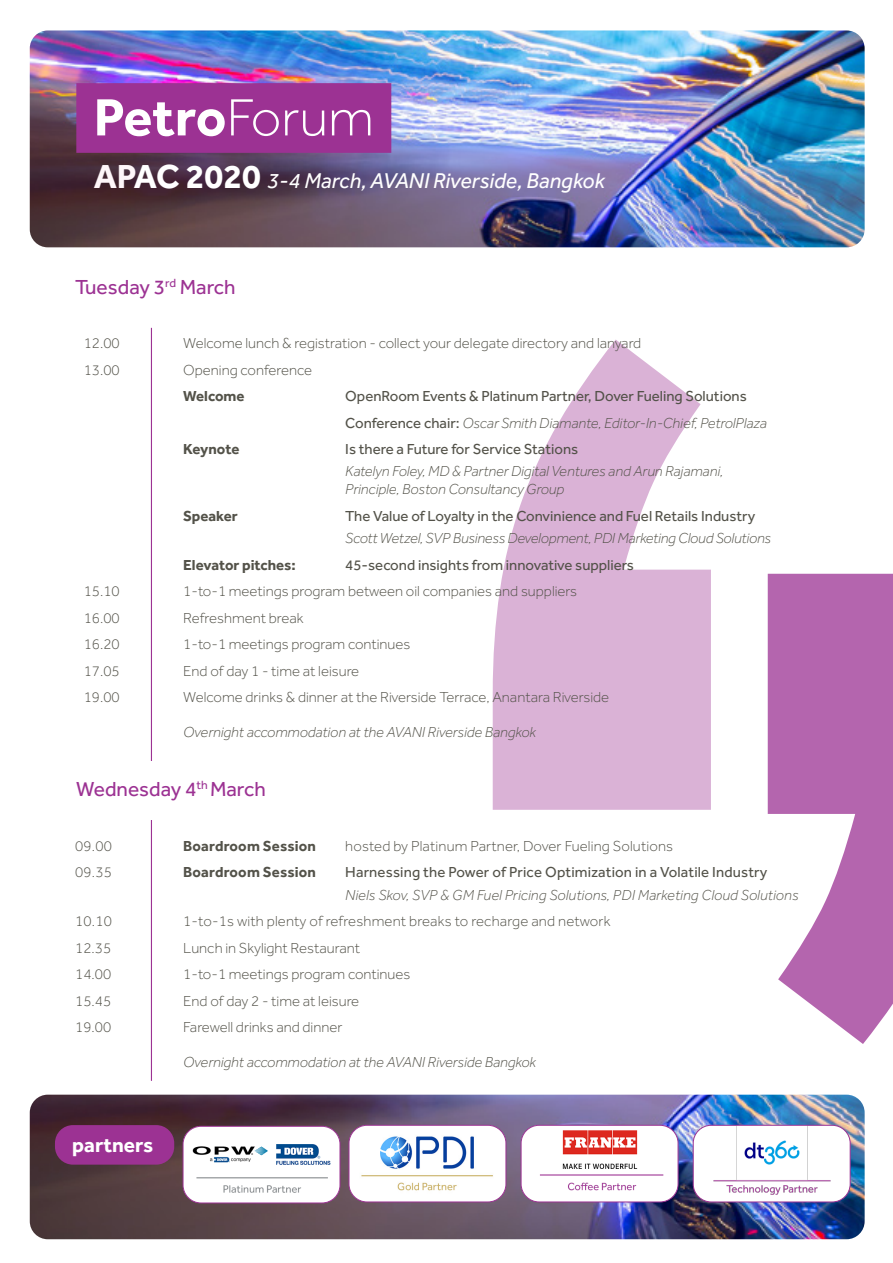
<style>
.page{position:relative;width:893px;height:1263px;background:#fff}
.page>*{position:absolute;margin:0;border:0;box-sizing:border-box;transform-origin:0 0}
.Heading_A{font:700 54.15px "Effra";letter-spacing:-.005em;color:#fff}
.Location_Year_sub_he{font:italic 22.2px "Effra";color:#fff}
.t1{font:21px "Effra";color:#9c3293}
.t2{font:700 21px "Effra";color:#fff}
.t3{font:300 15px "Effra";color:#535249}
.t4{font:italic 300 15px/18px "Effra";color:#535249}
.t5{font:15px "Effra";color:#535249}
.t6{font:700 15px "Effra";color:#535249}
.s1{font-weight:300}
.s2{font-weight:700;font-style:normal;font-size:34.35px;color:#fef6f9}
.s3{font-weight:700;font-style:normal;font-size:34.35px}
.s4{font-weight:400;font-style:normal}
</style>
<div class="page">
<img style="left:30px;top:1095px;width:835px;height:144px">
<svg style="left:768px;top:574px;width:125px;height:470px;fill:#b465ae"></svg>
<svg style="left:493px;top:339px;width:218px;height:471px;fill:#dab2d6"></svg>
<div style="left:55px;top:1125px;width:119px;height:40px;background:#9c3293;border-radius:18px"></div>
<hr style="left:151px;top:328px;width:1px;height:753px;background:#9c3293">
<img style="left:30px;top:30px;width:835px;height:217px">
<div style="left:54px;top:761px;width:357px;height:59px;background:#fff"></div>
<div style="left:76px;top:83px;width:315px;height:70px;background:#9c3293"></div>
<img style="left:183px;top:1126px;width:157px;height:75px">
<div style="left:183px;top:1126px;width:157px;height:77px;border:1px solid #9c3293;border-radius:18px"></div>
<img style="left:693px;top:1125px;width:157px;height:77px">
<div style="left:693px;top:1125px;width:157px;height:77px;border:1px solid #9c3293;border-radius:18px"></div>
<img style="left:521px;top:1125px;width:157px;height:75px">
<div style="left:521px;top:1125px;width:157px;height:77px;border:1px solid #9c3293;border-radius:18px"></div>
<img style="left:349px;top:1125px;width:157px;height:75px">
<div style="left:349px;top:1125px;width:157px;height:77px;border:1px solid #9c3293;border-radius:18px"></div>
<p class="Heading_A" style="left:94px;top:84px;width:282px">Petro<span class="s1">Forum</span></p>
<p class="Location_Year_sub_he" style="left:94px;top:168px;width:513px"><span class="s2">AP</span><span class="s3">AC 2020</span> 3-4 March, AVANI Riverside, Bangkok</p>
<p class="t1" style="left:75px;top:274px;width:162px">Tuesday 3<sup>rd</sup> March</p>
<p class="t3" style="left:84px;top:335px;width:37px">12.00</p>
<p class="t3" style="left:183px;top:335px;width:460px">Welcome lunch &amp; registration - collect your delegate directory and lanyard</p>
<p class="t3" style="left:84px;top:361px;width:37px">13.00</p>
<p class="t3" style="left:183px;top:361px;width:130px">Opening conference</p>
<p class="t6" style="left:183px;top:387px;width:63px">Welcome</p>
<p class="t5" style="left:345px;top:387px;width:403px">OpenRoom Events &amp; Platinum Partner, Dover Fueling Solutions</p>
<p class="t4" style="left:345px;top:414px;width:423px"><span class="s4">Conference chair:</span> Oscar Smith Diamante, Editor-In-Chief, PetrolPlaza</p>
<p class="t6" style="left:183px;top:440px;width:58px">Keynote</p>
<p class="t5" style="left:345px;top:440px;width:235px">Is there a Future for Service Stations</p>
<p class="t4" style="left:345px;top:462px;width:379px">Katelyn Foley, MD &amp; Partner Digital Ventures and Arun Rajamani,<br>Principle, Boston Consultancy Group</p>
<p class="t6" style="left:183px;top:507px;width:56px">Speaker</p>
<p class="t5" style="left:345px;top:507px;width:411px">The Value of Loyalty in the Convinience and Fuel Retails Industry</p>
<p class="t4" style="left:345px;top:529px;width:427px">Scott Wetzel, SVP Business Development, PDI Marketing Cloud Solutions</p>
<p class="t6" style="left:183px;top:555px;width:114px">Elevator pitches:</p>
<p class="t5" style="left:345px;top:556px;width:290px">45-second insights from innovative suppliers</p>
<p class="t3" style="left:84px;top:583px;width:37px">15.10</p>
<p class="t3" style="left:183px;top:583px;width:395px">1-to-1 meetings program between oil companies and suppliers</p>
<p class="t3" style="left:84px;top:609px;width:37px">16.00</p>
<p class="t3" style="left:183px;top:609px;width:122px">Refreshment break</p>
<p class="t3" style="left:84px;top:636px;width:37px">16.20</p>
<p class="t3" style="left:183px;top:636px;width:229px">1-to-1 meetings program continues</p>
<p class="t3" style="left:84px;top:662px;width:37px">17.05</p>
<p class="t3" style="left:183px;top:662px;width:178px">End of day 1 - time at leisure</p>
<p class="t3" style="left:84px;top:689px;width:37px">19.00</p>
<p class="t3" style="left:183px;top:689px;width:427px">Welcome drinks &amp; dinner at the Riverside Terrace, Anantara Riverside</p>
<p class="t4" style="left:183px;top:723px;width:354px">Overnight accommodation at the AVANI Riverside Bangkok</p>
<p class="t1" style="left:76px;top:777px;width:191px">Wednesday 4<sup>th</sup> March</p>
<p class="t3" style="left:75px;top:837px;width:38px">09.00</p>
<p class="t6" style="left:183px;top:837px;width:134px">Boardroom Session</p>
<p class="t3" style="left:345px;top:837px;width:329px">hosted by Platinum Partner, Dover Fueling Solutions</p>
<p class="t3" style="left:75px;top:864px;width:38px">09.35</p>
<p class="t6" style="left:183px;top:863px;width:134px">Boardroom Session</p>
<p class="t5" style="left:345px;top:864px;width:424px">Harnessing the Power of Price Optimization in a Volatile Industry</p>
<p class="t4" style="left:345px;top:886px;width:455px">Niels Skov, SVP &amp; GM Fuel Pricing Solutions, PDI Marketing Cloud Solutions</p>
<p class="t3" style="left:75px;top:913px;width:38px">10.10</p>
<p class="t3" style="left:183px;top:913px;width:429px">1-to-1s with plenty of refreshment breaks to recharge and network</p>
<p class="t3" style="left:75px;top:939px;width:37px">12.35</p>
<p class="t3" style="left:183px;top:939px;width:178px">Lunch in Skylight Restaurant</p>
<p class="t3" style="left:75px;top:966px;width:37px">14.00</p>
<p class="t3" style="left:183px;top:966px;width:229px">1-to-1 meetings program continues</p>
<p class="t3" style="left:75px;top:992px;width:37px">15.45</p>
<p class="t3" style="left:183px;top:992px;width:178px">End of day 2 - time at leisure</p>
<p class="t3" style="left:75px;top:1019px;width:37px">19.00</p>
<p class="t3" style="left:183px;top:1019px;width:161px">Farewell drinks and dinner</p>
<p class="t4" style="left:183px;top:1053px;width:354px">Overnight accommodation at the AVANI Riverside Bangkok</p>
<p class="t2" style="left:72px;top:1132px;width:83px">partners</p>
</div>
